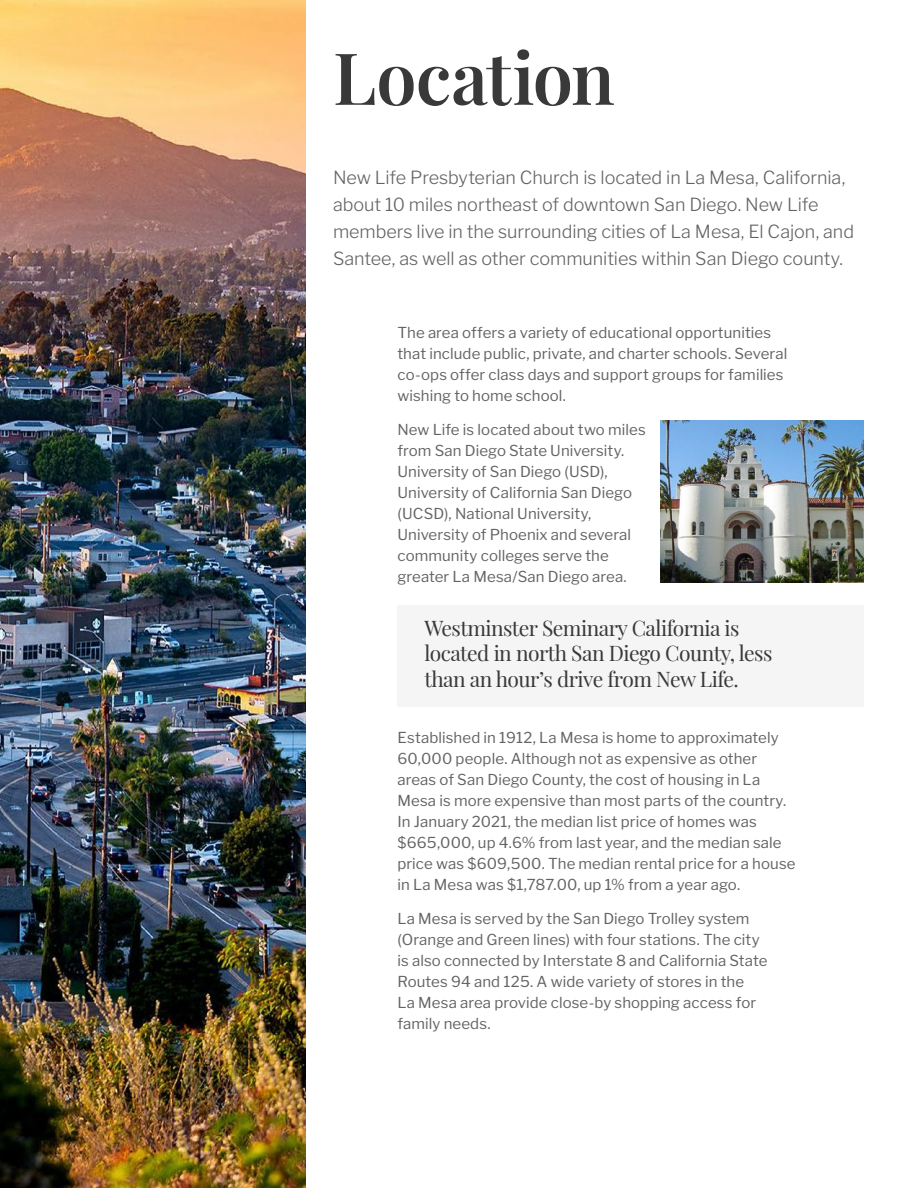
<style>
.page{position:relative;width:918px;height:1188px;background:#fff}
.page>*{position:absolute;margin:0;border:0;box-sizing:border-box;transform-origin:0 0}
.Headline{font:600 72px "Playfair Display";letter-spacing:-.01em;color:#393939}
.Pull_Quote{font:21px/25.2px "Playfair Display";letter-spacing:-.025em;color:#393939}
.Intro_Text{font:100 18px/27px "Libre Franklin";letter-spacing:-.005em;color:#636363}
.Body{font:100 15px/21px "Libre Franklin";letter-spacing:.005em;color:#636363}
</style>
<div class="page">
<img style="left:0;top:0;width:306px;height:1188px">
<img style="left:661px;top:421px;width:203px;height:161px">
<div style="left:397px;top:605px;width:467px;height:102px;background:#f5f5f5"></div>
<p class="Headline" style="left:333px;top:22px;width:283px">Location</p>
<p class="Intro_Text" style="left:333px;top:162px;width:523px">New Life Presbyterian Church is located in La Mesa, California, about 10 miles northeast of downtown San Diego. New Life members live in the surrounding cities of La Mesa, El Cajon, and Santee, as well as other communities within San Diego county.</p>
<p class="Body" style="left:397px;top:320px;width:391px">The area offers a variety of educational opportunities that include public, private, and charter schools. Several co-ops offer class days and support groups for families wishing to home school.</p>
<p class="Body" style="left:397px;top:418px;width:250px">New Life is located about two miles from San Diego State University.<br>University of San Diego (USD),<br>University of California San Diego (UCSD), National University,<br>University of Phoenix and several community colleges serve the greater La Mesa/San Diego area.</p>
<p class="Pull_Quote" style="left:424px;top:614px;width:350px">Westminster Seminary California is located in north San Diego County, less than an hour’s drive from New Life.</p>
<p class="Body" style="left:397px;top:725px;width:400px">Established in 1912, La Mesa is home to approximately 60,000 people. Although not as expensive as other areas of San Diego County, the cost of housing in La Mesa is more expensive than most parts of the country.<br>In January 2021, the median list price of homes was $665,000, up 4.6% from last year, and the median sale price was $609,500. The median rental price for a house in La Mesa was $1,787.00, up 1% from a year ago.</p>
<p class="Body" style="left:397px;top:907px;width:371px">La Mesa is served by the San Diego Trolley system (Orange and Green lines) with four stations. The city is also connected by Interstate 8 and California State Routes 94 and 125. A wide variety of stores in the<br>La Mesa area provide close-by shopping access for family needs.</p>
</div>
